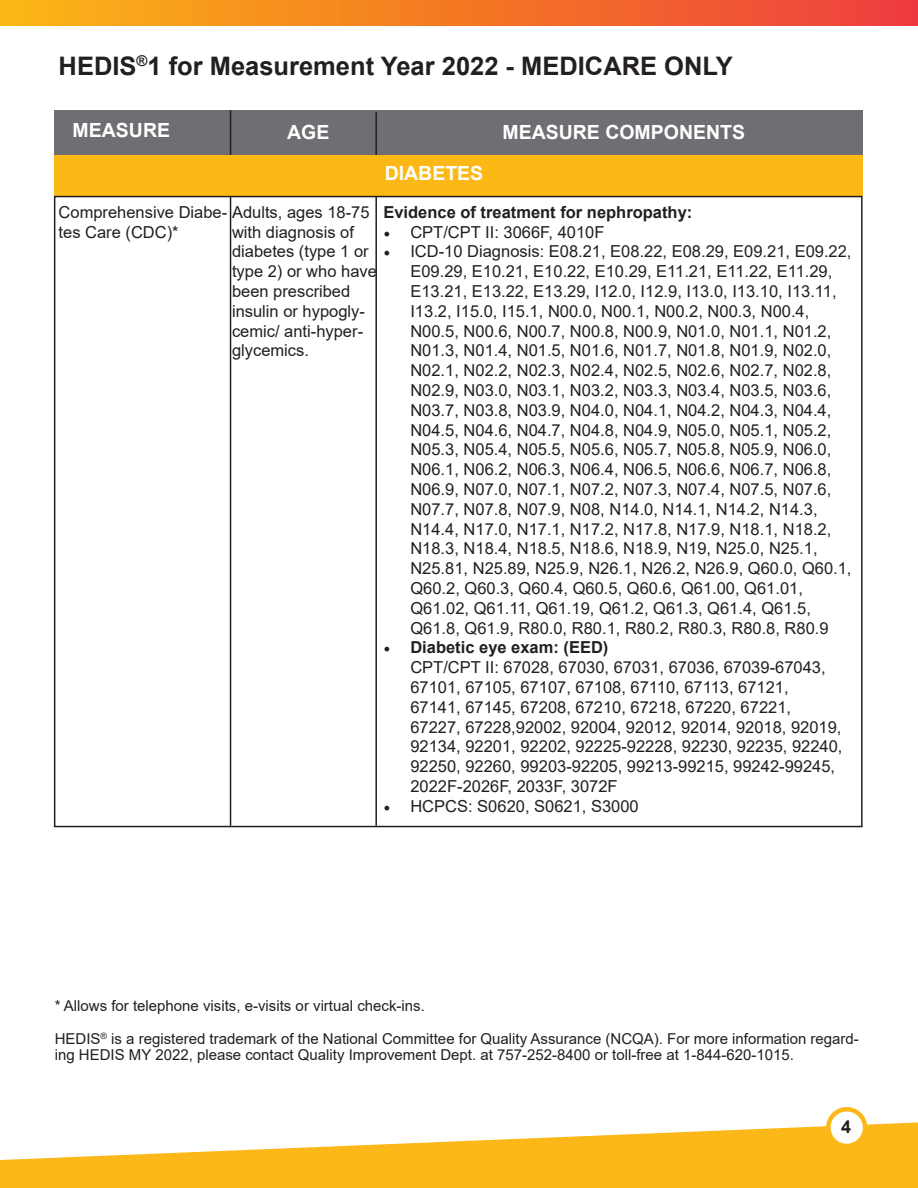
<style>
.page{position:relative;width:918px;height:1188px;background:#fff}
.page>*{position:absolute;margin:0;border:0;box-sizing:border-box;transform-origin:0 0}
.t1{font:700 25.5px "Arial";color:#231f20}
.t2{font:700 19.5px "Arial";color:#fff}
.t3{font:700 18px "Arial";color:#231f20}
.t4{font:16.5px/19.8px "Arial";color:#231f20}
.t5{font:700 16.5px "Arial";color:#231f20}
.t6{font:15px/16.5px "Arial";color:#231f20}
.s1{font-family:"Minion Pro";font-size:18px}
.s2{font-weight:700}
</style>
<div class="page">
<div style="left:54px;top:110px;width:809px;height:46px;background:#6d6f72"></div>
<hr style="left:230px;top:110px;width:1px;height:716px;background:#231f20">
<hr style="left:375px;top:112px;width:2px;height:714px;background:#231f20">
<div style="left:54px;top:156px;width:809px;height:41px;background:#fcb814"></div>
<svg style="left:0;top:1122px;width:918px;height:66px;fill:#fcb818"></svg>
<svg style="left:828px;top:1109px;width:37px;height:37px"></svg>
<div style="left:826px;top:1107px;width:41px;height:41px;border:4px solid #fcb818;border-radius:50%"></div>
<div style="left:0;top:0;width:918px;height:26px;background:linear-gradient(to right,#fbb612,#ed3c3c)"></div>
<p class="t1" style="left:59px;top:48px;width:676px">HEDIS<sup>®</sup>1 for Measurement Year 2022 - MEDICARE ONLY</p>
<p class="t2" style="left:73px;top:116px;width:99px">MEASURE</p>
<p class="t2" style="left:287px;top:119px;width:44px">AGE</p>
<p class="t2" style="left:502px;top:119px;width:244px">MEASURE COMPONENTS</p>
<p class="t2" style="left:385px;top:159px;width:100px">DIABETES</p>
<p class="t4" style="left:59px;top:202px;width:313px">Comprehensive Diabe- Adults, ages 18-75 tes Care (CDC)*</p>
<p class="t5" style="left:383px;top:200px;width:310px">Evidence of treatment for nephropathy:</p>
<p class="t4" style="left:383px;top:222px;width:223px"><span class="s1">•</span> CPT/CPT II: 3066F, 4010F</p>
<p class="t4" style="left:410px;top:242px;width:443px;text-indent:-27px"><span class="s1">•</span> ICD-10 Diagnosis: E08.21, E08.22, E08.29, E09.21, E09.22, E09.29, E10.21, E10.22, E10.29, E11.21, E11.22, E11.29, E13.21, E13.22, E13.29, I12.0, I12.9, I13.0, I13.10, I13.11, I13.2, I15.0, I15.1, N00.0, N00.1, N00.2, N00.3, N00.4, N00.5, N00.6, N00.7, N00.8, N00.9, N01.0, N01.1, N01.2, N01.3, N01.4, N01.5, N01.6, N01.7, N01.8, N01.9, N02.0, N02.1, N02.2, N02.3, N02.4, N02.5, N02.6, N02.7, N02.8, N02.9, N03.0, N03.1, N03.2, N03.3, N03.4, N03.5, N03.6, N03.7, N03.8, N03.9, N04.0, N04.1, N04.2, N04.3, N04.4, N04.5, N04.6, N04.7, N04.8, N04.9, N05.0, N05.1, N05.2, N05.3, N05.4, N05.5, N05.6, N05.7, N05.8, N05.9, N06.0, N06.1, N06.2, N06.3, N06.4, N06.5, N06.6, N06.7, N06.8, N06.9, N07.0, N07.1, N07.2, N07.3, N07.4, N07.5, N07.6, N07.7, N07.8, N07.9, N08, N14.0, N14.1, N14.2, N14.3, N14.4, N17.0, N17.1, N17.2, N17.8, N17.9, N18.1, N18.2, N18.3, N18.4, N18.5, N18.6, N18.9, N19, N25.0, N25.1, N25.81, N25.89, N25.9, N26.1, N26.2, N26.9, Q60.0, Q60.1, Q60.2, Q60.3, Q60.4, Q60.5, Q60.6, Q61.00, Q61.01, Q61.02, Q61.11, Q61.19, Q61.2, Q61.3, Q61.4, Q61.5, Q61.8, Q61.9, R80.0, R80.1, R80.2, R80.3, R80.8, R80.9</p>
<p class="t4" style="left:410px;top:638px;width:434px;text-indent:-27px"><span class="s1">•</span> <span class="s2">Diabetic eye exam: (EED)<br></span>CPT/CPT II: 67028, 67030, 67031, 67036, 67039-67043, 67101, 67105, 67107, 67108, 67110, 67113, 67121, 67141, 67145, 67208, 67210, 67218, 67220, 67221, 67227, 67228,92002, 92004, 92012, 92014, 92018, 92019, 92134, 92201, 92202, 92225-92228, 92230, 92235, 92240, 92250, 92260, 99203-92205, 99213-99215, 99242-99245, 2022F-2026F, 2033F, 3072F</p>
<p class="t4" style="left:383px;top:796px;width:257px"><span class="s1">•</span> HCPCS: S0620, S0621, S3000</p>
<p class="t4" style="left:232px;top:222px;width:146px">with diagnosis of diabetes (type 1 or type 2) or who have been prescribed insulin or hypogly&shy;cemic/ anti-hyper&shy;glycemics.</p>
<p class="t6" style="left:55px;top:997px;width:372px">* Allows for telephone visits, e-visits or virtual check-ins.</p>
<p class="t6" style="left:55px;top:1030px;width:806px">HEDIS<sup>®</sup> is a registered trademark of the National Committee for Quality Assurance (NCQA). For more information regard&shy;ing HEDIS MY 2022, please contact Quality Improvement Dept. at 757-252-8400 or toll-free at 1-844-620-1015.</p>
<p class="t3" style="left:841px;top:1114px;width:12px">4</p>
</div>
